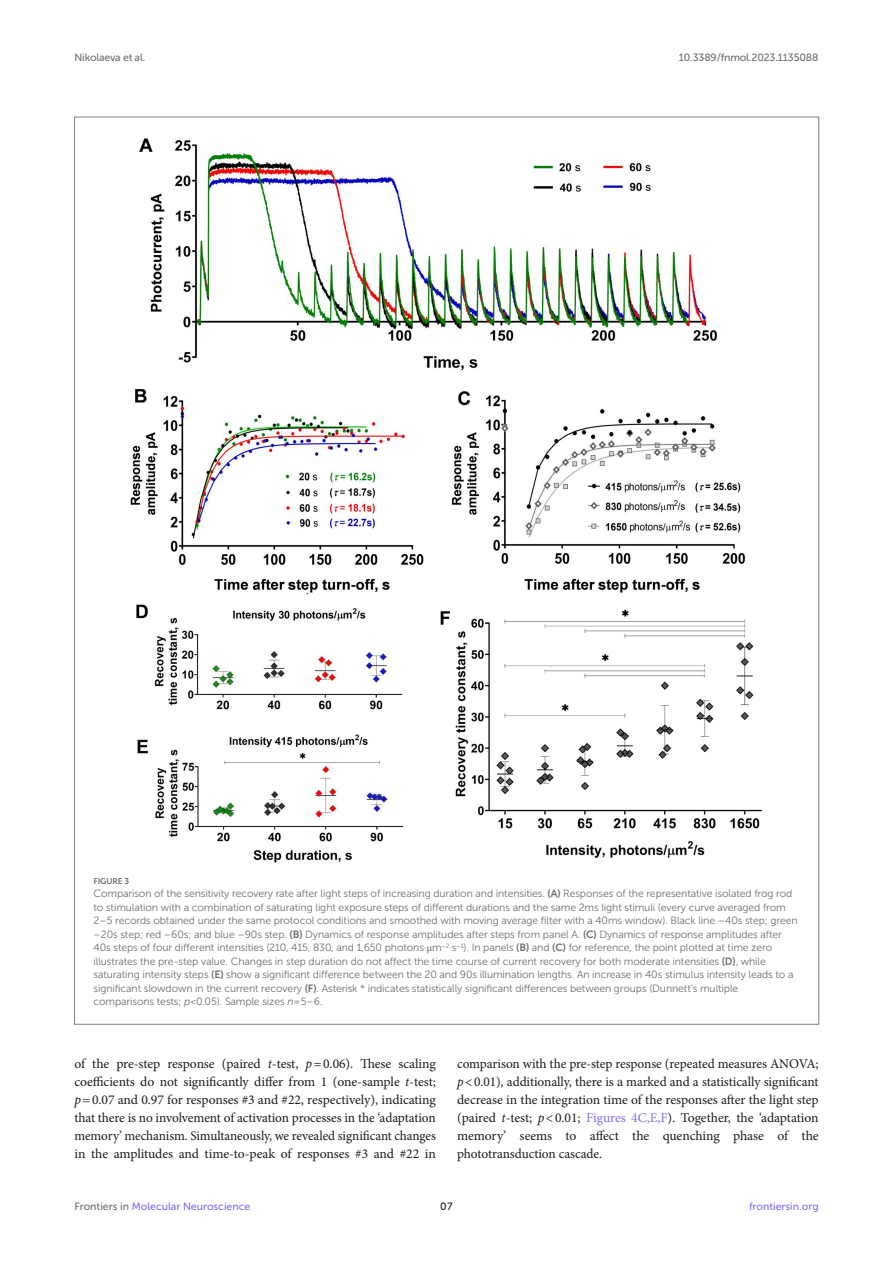
<style>
.page{position:relative;width:893px;height:1263px;background:#fff}
.page>*{position:absolute;margin:0;border:0;box-sizing:border-box;transform-origin:0 0}
.TEXT{font:13.5px/18px "Minion Pro";letter-spacing:-.01em;color:#1b1c1b;text-align:justify}
.FIG_LEG{font:10.5px/13.5px "Museo Sans 300";letter-spacing:-.01em;color:#706f70}
.t1{font:10.5px "Museo Sans 500";color:#856df0}
.t2{font:10.5px "Museo Sans 500";letter-spacing:-.015em;color:#706f70}
.t3{font:10.5px "Museo Sans 500";color:#1b1c1b}
.FIG_HD{font:8.25px "Museo Sans 700";letter-spacing:-.01em;color:#706f70}
.s1{font-family:"Museo Sans 700"}
.s2{font-family:"STIX General"}
.s3{font-style:italic}
.s4{color:#856df0}
.s5{color:#706f70}
</style>
<div class="page">
<img style="left:130px;top:138px;width:632px;height:725px">
<p class="t2" style="left:74px;top:51px;width:72px">Nikolaeva et al.</p>
<p class="t2" style="left:679px;top:51px;width:141px">10.3389/fnmol.2023.1135088</p>
<p class="FIG_HD" style="left:94px;top:876px;width:37px">FIGURE 3</p>
<p class="FIG_LEG" style="left:94px;top:887px;width:706px">Comparison of the sensitivity recovery rate after light steps of increasing duration and intensities. <span class="s1">(A)</span> Responses of the representative isolated frog rod to stimulation with a combination of saturating light exposure steps of different durations and the same 2 ms light stimuli (every curve averaged from 2–5 records obtained under the same protocol conditions and smoothed with moving average filter with a 40 ms window). Black line –40 s step; green –20 s step; red –60 s; and blue –90 s step. <span class="s1">(B)</span> Dynamics of response amplitudes after steps from panel A. <span class="s1">(C)</span> Dynamics of response amplitudes after<br>40 s steps of four different intensities (210, 415, 830, and 1,650 photons·<span class="s2">μ</span>m<sup>−</sup><sup>2</sup>·s<sup>−</sup><sup>1</sup>). In panels <span class="s1">(B)</span> and <span class="s1">(C)</span> for reference, the point plotted at time zero illustrates the pre-step value. Changes in step duration do not affect the time course of current recovery for both moderate intensities <span class="s1">(D)</span>, while saturating intensity steps <span class="s1">(E)</span> show a significant difference between the 20 and 90 s illumination lengths. An increase in 40 s stimulus intensity leads to a significant slowdown in the current recovery <span class="s1">(F)</span>. Asterisk * indicates statistically significant differences between groups (Dunnett’s multiple comparisons tests; <span class="s3">p</span> &lt; 0.05). Sample sizes <span class="s3">n</span> = 5–6.</p>
<p class="TEXT" style="left:74px;top:1055px;width:363px">of the pre-step response (paired <span class="s3">t</span>-test, <span class="s3">p</span>=0.06). These scaling coefficients do not significantly differ from 1 (one-sample <span class="s3">t</span>-test; <span class="s3">p</span>=0.07 and 0.97 for responses #3 and #22, respectively), indicating that there is no involvement of activation processes in the ‘adaptation memory’ mechanism. Simultaneously, we revealed significant changes in the amplitudes and time-to-peak of responses #3 and #22 in</p>
<p class="TEXT" style="left:457px;top:1055px;width:363px">comparison with the pre-step response (repeated measures ANOVA; <span class="s3">p</span>&lt;0.01), additionally, there is <span class="s2">а</span> marked and a statistically significant decrease in the integration time of the responses after the light step (paired <span class="s3">t</span>-test; <span class="s3">p</span>&lt;0.01; <span class="s4">Figures 4C,E,F</span>). Together, the ‘adaptation memory’ seems to affect the quenching phase of the phototransduction cascade.</p>
<p class="t1" style="left:74px;top:1200px;width:177px"><span class="s5">Frontiers in</span> Molecular Neuroscience</p>
<p class="t3" style="left:440px;top:1200px;width:14px">07</p>
<p class="t1" style="left:749px;top:1200px;width:71px">frontiersin.org</p>
</div>
